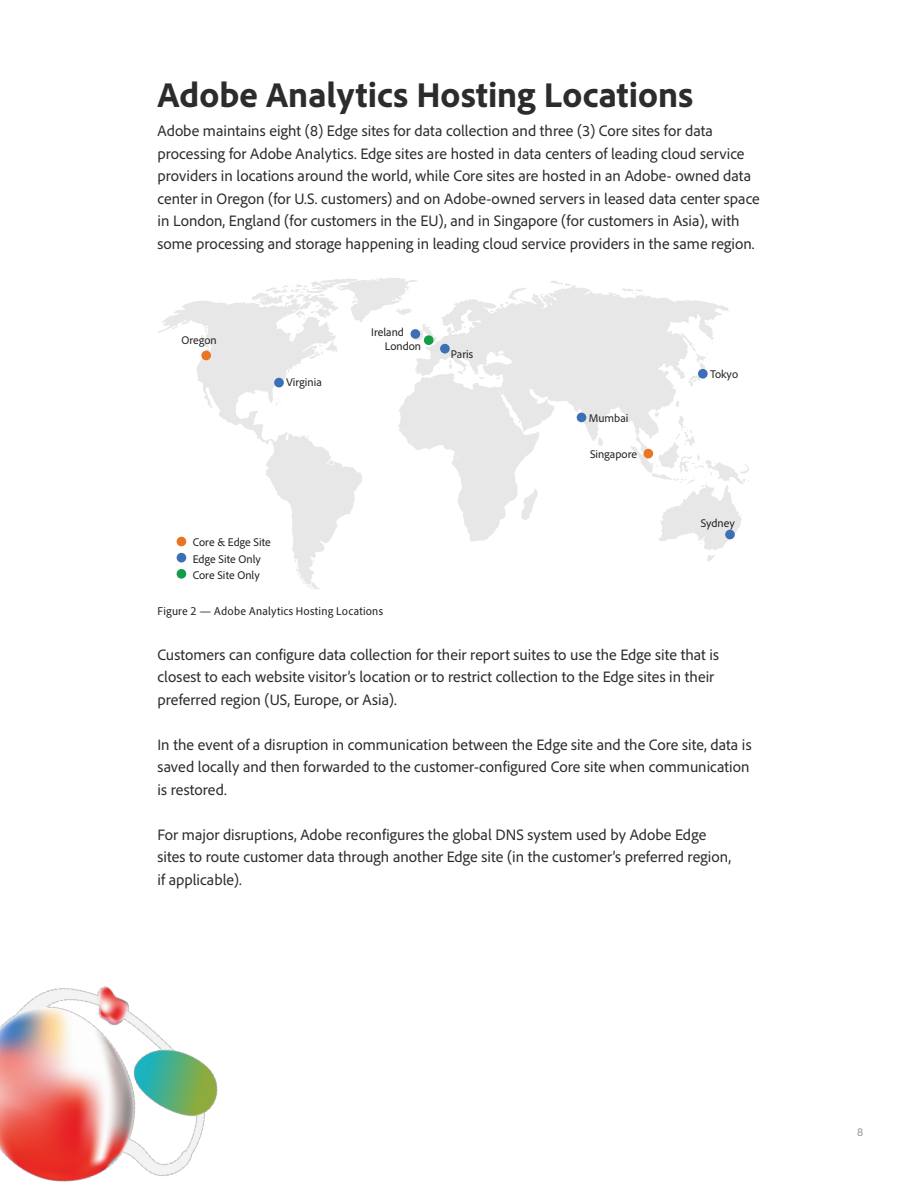
<style>
.page{position:relative;width:918px;height:1188px;background:#fff}
.page>*{position:absolute;margin:0;border:0;box-sizing:border-box;transform-origin:0 0}
.H1{font:800 36px "Adobe Clean";letter-spacing:.005em;color:#2c2c2c}
.Body{font:15.75px/22.5px "Adobe Clean";color:#2c2c2c}
.chart_caption{font:semi-condensed 12px "Adobe Clean";letter-spacing:.015em;color:#231f20}
.t1{font:12px "Adobe Clean";color:#939698}
.t2{font:11.55px/16.2px "Adobe Clean";color:#231f20}
</style>
<div class="page">
<svg style="left:551px;top:281px;width:20px;height:4px"></svg>
<svg style="left:158px;top:300px;width:170px;height:279px"></svg>
<svg style="left:294px;top:559px;width:27px;height:30px"></svg>
<svg style="left:201px;top:326px;width:9px;height:22px"></svg>
<svg style="left:252px;top:278px;width:286px;height:264px"></svg>
<svg style="left:415px;top:285px;width:314px;height:161px;fill:#e6e7e6"></svg>
<svg style="left:676px;top:400px;width:3px;height:7px"></svg>
<svg style="left:630px;top:413px;width:119px;height:148px"></svg>
<svg style="left:598px;top:437px;width:5px;height:9px"></svg>
<svg style="left:681px;top:333px;width:32px;height:53px"></svg>
<div style="left:201px;top:351px;width:10px;height:9px;background:#e97524;border-radius:50%"></div>
<div style="left:177px;top:537px;width:9px;height:9px;background:#e97524;border-radius:50%"></div>
<div style="left:274px;top:378px;width:10px;height:9px;background:#3d6fb7;border-radius:50%"></div>
<div style="left:424px;top:335px;width:10px;height:10px;background:#139d48;border-radius:50%"></div>
<div style="left:411px;top:329px;width:9px;height:10px;background:#3d6fb7;border-radius:50%"></div>
<div style="left:440px;top:344px;width:10px;height:9px;background:#3d6fb7;border-radius:50%"></div>
<div style="left:644px;top:449px;width:9px;height:9px;background:#e97524;border-radius:50%"></div>
<div style="left:725px;top:530px;width:10px;height:9px;background:#3d6fb7;border-radius:50%"></div>
<div style="left:698px;top:369px;width:10px;height:10px;background:#3d6fb7;border-radius:50%"></div>
<div style="left:577px;top:413px;width:9px;height:9px;background:#3d6fb7;border-radius:50%"></div>
<div style="left:177px;top:553px;width:9px;height:10px;background:#3d6fb7;border-radius:50%"></div>
<div style="left:177px;top:569px;width:9px;height:10px;background:#139d48;border-radius:50%"></div>
<img style="left:0;top:986px;width:218px;height:196px">
<p class="H1" style="left:158px;top:72px;width:537px">Adobe Analytics Hosting Locations</p>
<p class="Body" style="left:158px;top:119px;width:604px">Adobe maintains eight (8) Edge sites for data collection and three (3) Core sites for data processing for Adobe Analytics. Edge sites are hosted in data centers of leading cloud service providers in locations around the world, while Core sites are hosted in an Adobe- owned data center in Oregon (for U.S. customers) and on Adobe-owned servers in leased data center space in London, England (for customers in the EU), and in Singapore (for customers in Asia), with some processing and storage happening in leading cloud service providers in the same region.</p>
<p class="t2" style="left:181px;top:332px;width:37px">Oregon</p>
<p class="t2" style="left:286px;top:374px;width:37px">Virginia</p>
<p class="t2" style="left:371px;top:323px;width:34px">Ireland</p>
<p class="t2" style="left:385px;top:338px;width:38px">London</p>
<p class="t2" style="left:451px;top:346px;width:24px">Paris</p>
<p class="t2" style="left:193px;top:534px;width:80px">Core &amp; Edge Site<br>Edge Site Only<br>Core Site Only</p>
<p class="t2" style="left:589px;top:409px;width:41px">Mumbai</p>
<p class="t2" style="left:590px;top:445px;width:49px">Singapore</p>
<p class="t2" style="left:710px;top:366px;width:29px">Tokyo</p>
<p class="t2" style="left:701px;top:514px;width:36px">Sydney</p>
<p class="chart_caption" style="left:158px;top:604px;width:227px">Figure 2 — Adobe Analytics Hosting Locations</p>
<p class="Body" style="left:158px;top:643px;width:563px">Customers can configure data collection for their report suites to use the Edge site that is closest to each website visitor’s location or to restrict collection to the Edge sites in their preferred region (US, Europe, or Asia).</p>
<p class="Body" style="left:158px;top:733px;width:596px">In the event of a disruption in communication between the Edge site and the Core site, data is saved locally and then forwarded to the customer-configured Core site when communication is restored.</p>
<p class="Body" style="left:158px;top:823px;width:575px">For major disruptions, Adobe reconfigures the global DNS system used by Adobe Edge sites to route customer data through another Edge site (in the customer’s preferred region, if applicable).</p>
<p class="t1" style="left:857px;top:1124px;width:8px">8</p>
</div>
